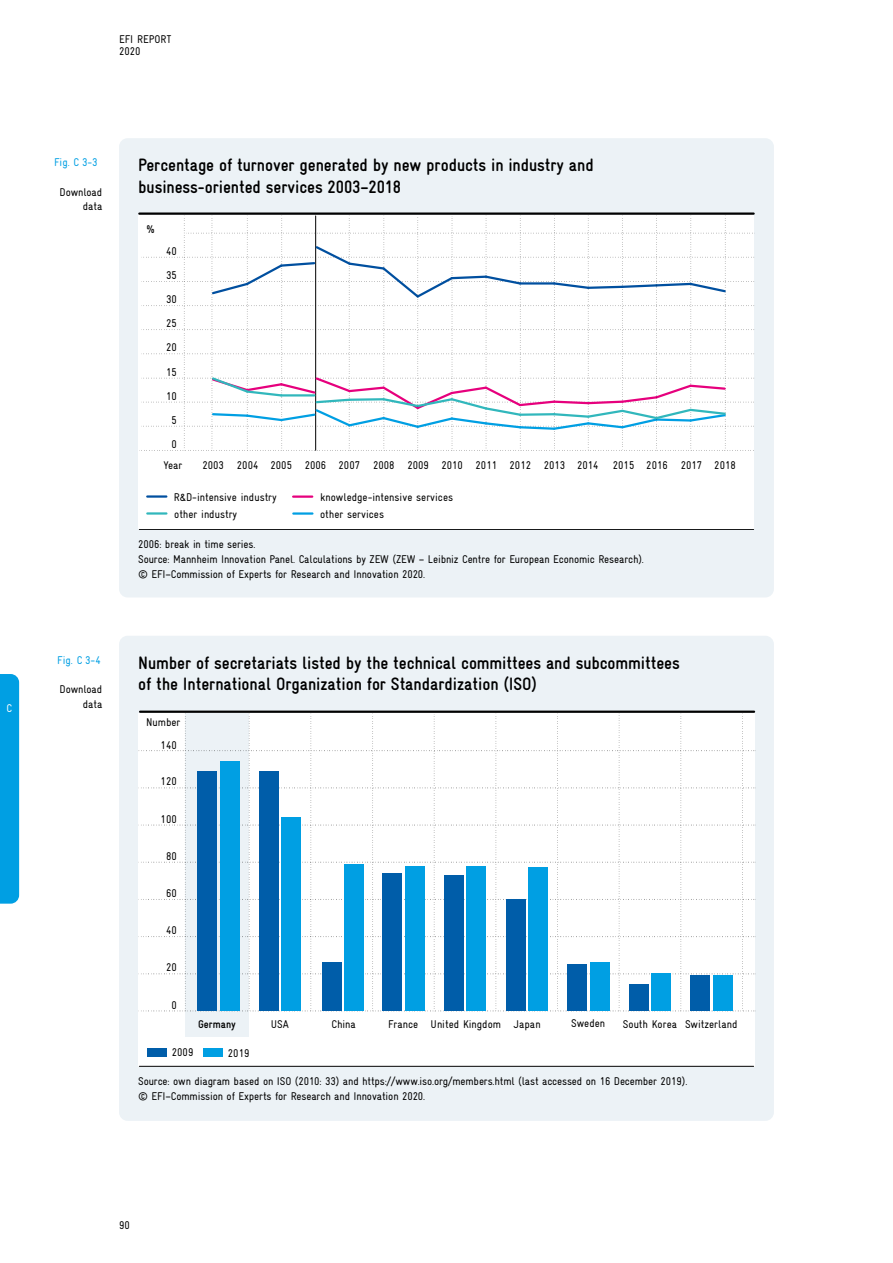
<style>
.page{position:relative;width:893px;height:1263px;background:#fff}
.page>*{position:absolute;margin:0;border:0;box-sizing:border-box;transform-origin:0 0}
.t1{font:700 condensed 18px/21.3px "Gravur";letter-spacing:-.005em;color:#000}
.t2{font:condensed 11.25px/14.9px "Gravur";letter-spacing:-.01em;color:#000}
.t3{font:condensed 11.25px "Gravur";color:#009fe3}
.t4{font:700 condensed 11.25px "Gravur";color:#000}
.t5{font:condensed 11.25px "Gravur";color:#fff}
</style>
<div class="page">
<div style="left:0;top:674px;width:19px;height:230px;background:#009fe3"></div>
<div style="left:119px;top:138px;width:655px;height:459px;background:#ecf2f6;border-radius:9px"></div>
<hr style="left:139px;top:212px;width:615px;height:3px;background:#000">
<div style="left:119px;top:636px;width:655px;height:485px;background:#ecf2f6;border-radius:9px"></div>
<div style="left:139px;top:713px;width:616px;height:353px;background:#fff"></div>
<div style="left:185px;top:713px;width:64px;height:324px;background:#ecf2f6"></div>
<svg style="left:139px;top:713px;width:617px;height:299px"></svg>
<div style="left:220px;top:762px;width:19px;height:249px;background:#009fe3"></div>
<div style="left:282px;top:818px;width:19px;height:193px;background:#009fe3"></div>
<div style="left:344px;top:864px;width:20px;height:147px;background:#009fe3"></div>
<div style="left:405px;top:866px;width:19px;height:145px;background:#009fe3"></div>
<div style="left:467px;top:866px;width:19px;height:145px;background:#009fe3"></div>
<div style="left:528px;top:868px;width:20px;height:143px;background:#009fe3"></div>
<div style="left:590px;top:963px;width:19px;height:48px;background:#009fe3"></div>
<div style="left:652px;top:974px;width:19px;height:37px;background:#009fe3"></div>
<div style="left:713px;top:976px;width:19px;height:35px;background:#009fe3"></div>
<div style="left:198px;top:771px;width:19px;height:240px;background:#005da9"></div>
<div style="left:259px;top:771px;width:19px;height:240px;background:#005da9"></div>
<div style="left:322px;top:963px;width:19px;height:48px;background:#005da9"></div>
<div style="left:382px;top:873px;width:20px;height:138px;background:#005da9"></div>
<div style="left:444px;top:875px;width:19px;height:136px;background:#005da9"></div>
<div style="left:506px;top:899px;width:19px;height:112px;background:#005da9"></div>
<div style="left:567px;top:964px;width:20px;height:47px;background:#005da9"></div>
<div style="left:629px;top:985px;width:19px;height:26px;background:#005da9"></div>
<div style="left:690px;top:976px;width:20px;height:35px;background:#005da9"></div>
<div style="left:147px;top:1048px;width:19px;height:8px;background:#005da9"></div>
<div style="left:203px;top:1048px;width:19px;height:8px;background:#009fe3"></div>
<hr style="left:140px;top:711px;width:614px;height:2px;background:#000">
<hr style="left:139px;top:1066px;width:615px;height:1px;background:#000">
<hr style="left:139px;top:529px;width:615px;height:1px;background:#000">
<div style="left:139px;top:216px;width:615px;height:313px;background:#fff"></div>
<hr style="left:147px;top:512px;width:19px;height:3px;background:#31b7bc">
<hr style="left:293px;top:495px;width:19px;height:3px;background:#e6007d">
<hr style="left:147px;top:495px;width:19px;height:3px;background:#004f9f">
<hr style="left:293px;top:512px;width:19px;height:3px;background:#009fe3">
<svg style="left:139px;top:216px;width:615px;height:235px"></svg>
<p class="t5" style="left:6px;top:702px;width:7px">C</p>
<p class="t2" style="left:119px;top:33px;width:54px;line-height:12px">EFI REPORT<br>2020</p>
<p class="t3" style="left:54px;top:156px;width:45px">Fig. C 3-3</p>
<h1 class="t1" style="left:138px;top:155px;width:457px">Percentage of turnover generated by new products in industry and business-oriented services 2003–2018</h1>
<p class="t2" style="left:60px;top:184px;width:44px;text-align:right">Download data</p>
<p class="t2" style="left:147px;top:222px;width:10px">%</p>
<p class="t2" style="left:166px;top:244px;width:12px">40</p>
<p class="t2" style="left:166px;top:268px;width:12px">35</p>
<p class="t2" style="left:166px;top:292px;width:12px">30</p>
<p class="t2" style="left:166px;top:316px;width:12px">25</p>
<p class="t2" style="left:166px;top:335px;width:12px;line-height:24.5px">20<br>15</p>
<p class="t2" style="left:166px;top:384px;width:12px;line-height:24.2px;text-align:center">10<br>5<br>0</p>
<p class="t2" style="left:163px;top:457px;width:21px">Year</p>
<p class="t2" style="left:202px;top:457px;width:398px">2003 2004 2005 2006 2007 2008 2009 2010 2011 2012 2013 2014</p>
<p class="t2" style="left:613px;top:457px;width:125px">2015 2016 2017 2018</p>
<p class="t2" style="left:174px;top:489px;width:105px">R&amp;D-intensive industry</p>
<p class="t2" style="left:320px;top:488px;width:134px;line-height:17.1px">knowledge-intensive services other services</p>
<p class="t2" style="left:174px;top:507px;width:65px">other industry</p>
<p class="t3" style="left:57px;top:654px;width:45px">Fig. C 3-4</p>
<p class="t2" style="left:60px;top:682px;width:44px;text-align:right">Download data</p>
<p class="t2" style="left:138px;top:537px;width:507px">2006: break in time series.<br>Source: Mannheim Innovation Panel. Calculations by ZEW (ZEW – Leibniz Centre for European Economic Research). © EFI–Commission of Experts for Research and Innovation 2020.</p>
<h1 class="t1" style="left:138px;top:652px;width:543px">Number of secretariats listed by the technical committees and subcommittees of the International Organization for Standardization (ISO)</h1>
<p class="t2" style="left:161px;top:711px;width:21px;line-height:22.5px;text-indent:-14px">Number<br>140</p>
<p class="t2" style="left:161px;top:774px;width:18px">120</p>
<p class="t2" style="left:161px;top:811px;width:18px">100</p>
<p class="t2" style="left:166px;top:848px;width:12px">80</p>
<p class="t2" style="left:166px;top:886px;width:12px">60</p>
<p class="t2" style="left:166px;top:923px;width:12px">40</p>
<p class="t2" style="left:166px;top:960px;width:12px">20</p>
<p class="t2" style="left:171px;top:997px;width:7px">0</p>
<p class="t4" style="left:198px;top:1017px;width:39px">Germany</p>
<p class="t2" style="left:271px;top:1016px;width:20px">USA</p>
<p class="t2" style="left:331px;top:1016px;width:26px">China</p>
<p class="t2" style="left:388px;top:1016px;width:154px">France United Kingdom Japan</p>
<p class="t2" style="left:571px;top:1016px;width:36px">Sweden</p>
<p class="t2" style="left:623px;top:1016px;width:116px">South Korea Switzerland</p>
<p class="t2" style="left:172px;top:1045px;width:23px">2009</p>
<p class="t2" style="left:228px;top:1045px;width:23px">2019</p>
<p class="t2" style="left:138px;top:1073px;width:551px">Source: own diagram based on ISO (2010: 33) and https://www.iso.org/members.html (last accessed on 16 December 2019). © EFI–Commission of Experts for Research and Innovation 2020.</p>
<p class="t2" style="left:119px;top:1218px;width:12px">90</p>
</div>
